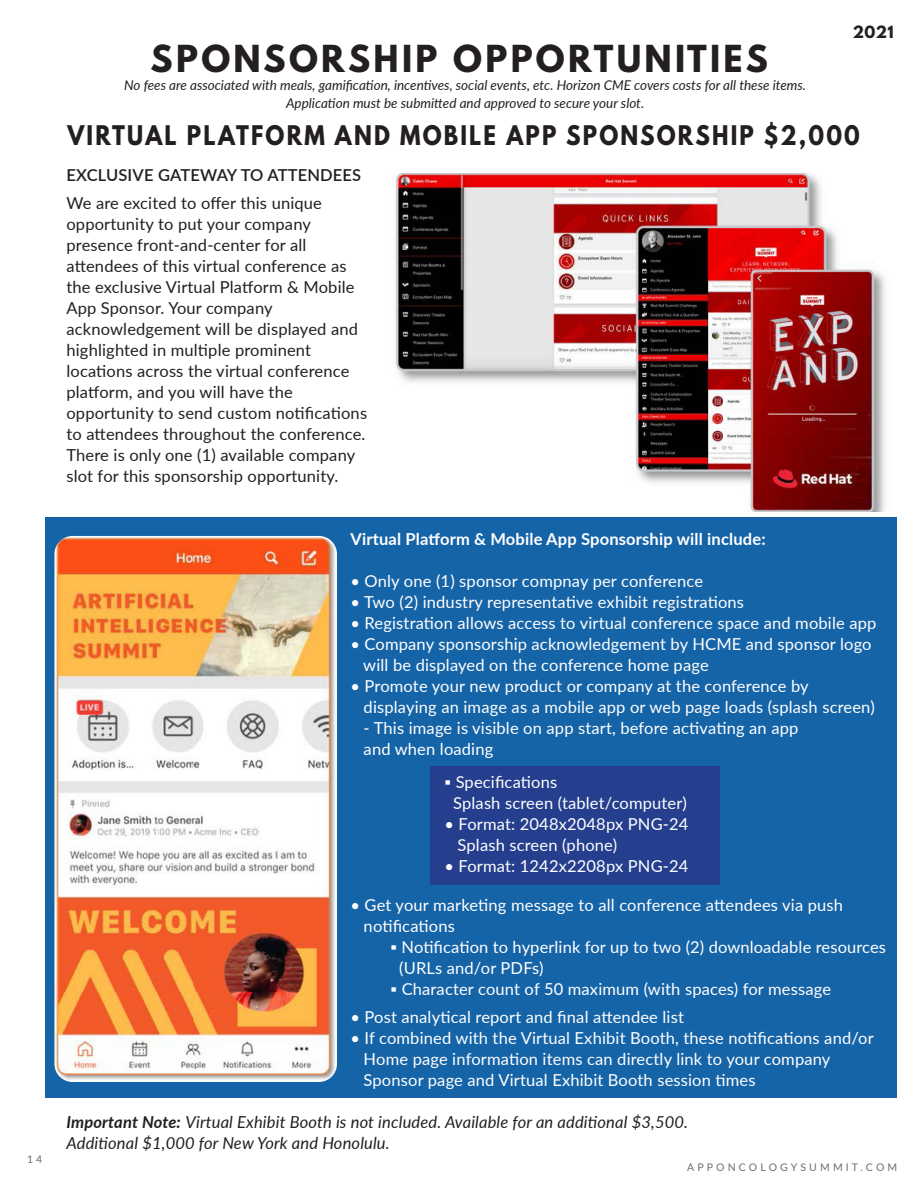
<style>
.page{position:relative;width:918px;height:1188px;background:#fff}
.page>*{position:absolute;margin:0;border:0;box-sizing:border-box;transform-origin:0 0}
.t1{font:700 33px "League Spartan";letter-spacing:.1em;color:#231f20}
.t2{font:700 24px "League Spartan";letter-spacing:.1em;color:#231f20;scale:.9 1}
.t3{font:16.5px/21px "Lato";letter-spacing:.01em;color:#fff}
.t4{font:16.5px/21px "Lato";letter-spacing:.01em;color:#231f20}
.t5{font:italic 16.5px/21px "Lato";letter-spacing:.01em;color:#231f20}
.t6{font:700 16.5px "Lato";letter-spacing:.01em;color:#fff}
.t7{font:600 16.5px "Lato";letter-spacing:.01em;color:#231f20}
.t8{font:700 15px "League Spartan";color:#231f20}
.t9{font:italic 13.5px/18px "Lato";color:#231f20;text-align:center}
.t10{font:10.5px "Lato";letter-spacing:.3em;color:#6c6d70}
.s1{font-weight:700}
</style>
<div class="page">
<div style="left:46px;top:517px;width:851px;height:581px;background:#1664a8"></div>
<img style="left:395px;top:173px;width:490px;height:338px">
<img style="left:54px;top:536px;width:283px;height:546px">
<div style="left:430px;top:766px;width:289px;height:119px;background:#253f8e"></div>
<p class="t10" style="left:27px;top:1152px;width:17px">1 4</p>
<p class="t1" style="left:151px;top:33px;width:619px">SPONSORSHIP OPPORTUNITIES</p>
<p class="t9" style="left:124px;top:75px;width:683px">No fees are associated with meals, gamification, incentives, social events, etc. Horizon CME covers costs for all these items.<br>Application must be submitted and approved to secure your slot.</p>
<p class="t8" style="left:853px;top:20px;width:42px">2021</p>
<p class="t2" style="left:67px;top:116px;width:882px">VIRTUAL PLATFORM AND MOBILE APP SPONSORSHIP $2,000</p>
<p class="t7" style="left:66px;top:163px;width:296px">EXCLUSIVE GATEWAY TO ATTENDEES</p>
<p class="t4" style="left:66px;top:191px;width:302px">We are excited to offer this unique opportunity to put your company presence front-and-center for all attendees of this virtual conference as the exclusive Virtual Platform &amp; Mobile App Sponsor. Your company acknowledgement will be displayed and highlighted in multiple prominent locations across the virtual conference platform, and you will have the opportunity to send custom notifications to attendees throughout the conference.<br>There is only one (1) available company slot for this sponsorship opportunity.</p>
<p class="t6" style="left:350px;top:526px;width:417px">Virtual Platform &amp; Mobile App Sponsorship will include:</p>
<p class="t3" style="left:350px;top:569px;width:354px">• Only one (1) sponsor compnay per conference</p>
<p class="t3" style="left:350px;top:590px;width:395px">• Two (2) industry representative exhibit registrations</p>
<p class="t3" style="left:350px;top:611px;width:527px">• Registration allows access to virtual conference space and mobile app</p>
<p class="t3" style="left:363px;top:632px;width:510px;text-indent:-13px">• Company sponsorship acknowledgement by HCME and sponsor logo will be displayed on the conference home page</p>
<p class="t3" style="left:364px;top:674px;width:513px;text-indent:-13px">• Promote your new product or company at the conference by displaying an image as a mobile app or web page loads (splash screen)</p>
<p class="t3" style="left:364px;top:716px;width:436px">- This image is visible on app start, before activating an app and when loading</p>
<p class="t3" style="left:453px;top:770px;width:235px;text-indent:-9px">▪ Specifications<br>Splash screen (tablet/computer)</p>
<p class="t3" style="left:458px;top:812px;width:232px;text-indent:-13px">• Format: 2048x2048px PNG-24<br>Splash screen (phone)</p>
<p class="t3" style="left:444px;top:854px;width:246px">• Format: 1242x2208px PNG-24</p>
<p class="t3" style="left:364px;top:894px;width:481px;text-indent:-13px">• Get your marketing message to all conference attendees via push notifications</p>
<p class="t3" style="left:399px;top:936px;width:488px;text-indent:-9px">▪ Notification to hyperlink for up to two (2) downloadable resources (URLs and/or PDFs)</p>
<p class="t3" style="left:390px;top:978px;width:442px">▪ Character count of 50 maximum (with spaces) for message</p>
<p class="t3" style="left:350px;top:1006px;width:335px">• Post analytical report and final attendee list</p>
<p class="t3" style="left:364px;top:1027px;width:512px;text-indent:-13px">• If combined with the Virtual Exhibit Booth, these notifications and/or<br>Home page information items can directly link to your company<br>Sponsor page and Virtual Exhibit Booth session times</p>
<p class="t5" style="left:66px;top:1111px;width:623px"><span class="s1">Important Note:</span> Virtual Exhibit Booth is not included. Available for an additional $3,500.<br>Additional $1,000 for New York and Honolulu.</p>
<p class="t10" style="left:687px;top:1159px;width:212px">APPONCOLOGYSUMMIT.COM</p>
</div>
